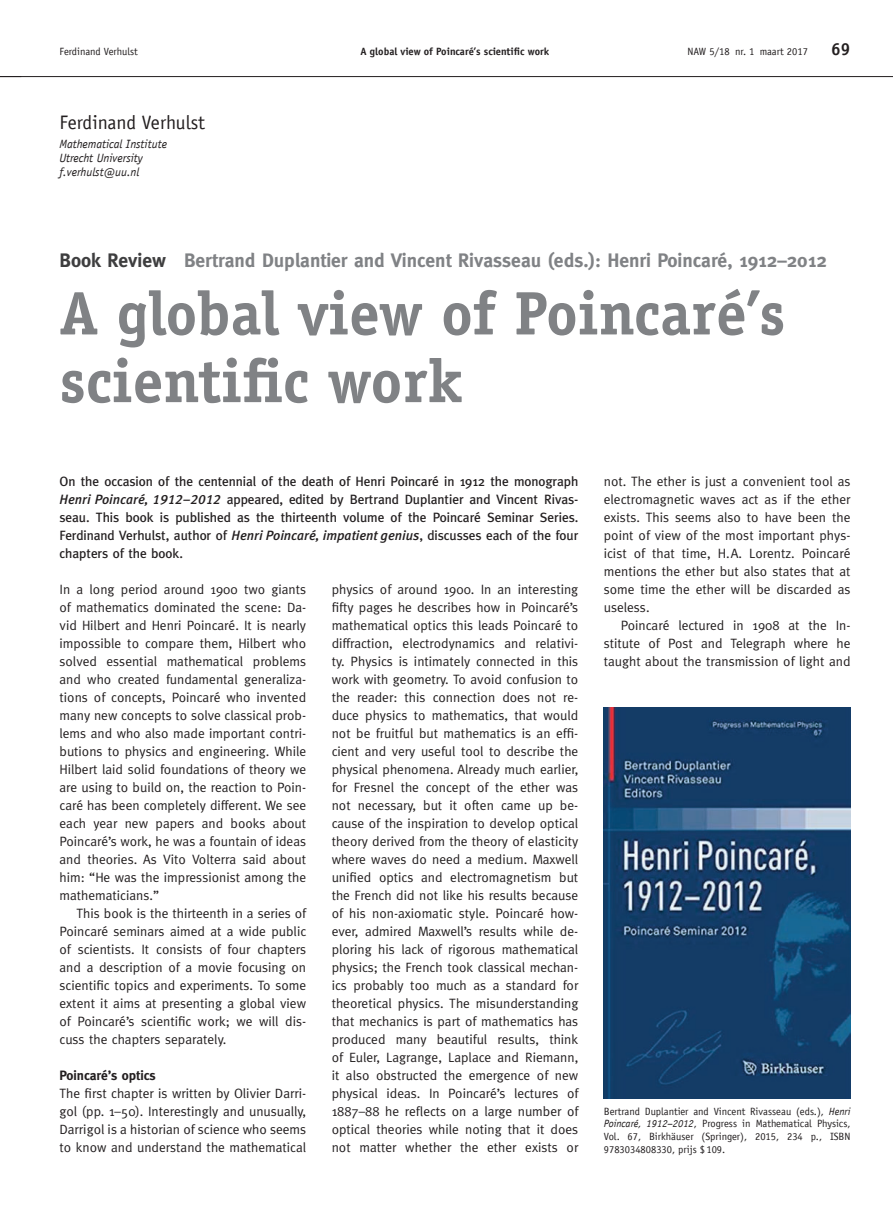
<style>
.page{position:relative;width:893px;height:1221px;background:#fff}
.page>*{position:absolute;margin:0;border:0;box-sizing:border-box;transform-origin:0 0}
.t1{font:700 61.5px/67.7px "Officina Serif LT";color:#808285}
.t2{font:700 19.5px "Meta";color:#808285}
.t3{font:19.5px "Officina Sans LT";color:#231f20}
.t4{font:700 17.25px "Officina Sans LT";color:#231f20}
.t5{font:13.5px/18px "Meta";color:#231f20;text-align:justify}
.t6{font:500 13.5px/18px "Meta";color:#231f20;text-align:justify}
.t7{font:700 13.5px "Meta";color:#231f20}
.t8{font:italic 12px/14.4px "Officina Sans LT";color:#231f20}
.t9{font:10.5px/12.6px "Officina Sans LT";color:#231f20;text-align:justify}
.t10{font:700 10.5px "Officina Sans LT";color:#231f20}
.s1{color:#3e3e3f}
.s2{font-family:"Meta Medium LF";font-weight:400;font-style:italic}
.s3{font-style:italic}
</style>
<div class="page">
<hr style="left:0;top:76px;width:893px;height:1px;background:#231f20">
<img style="left:604px;top:707px;width:246px;height:391px">
<p class="t9" style="left:60px;top:45px;width:80px">Ferdinand Verhulst</p>
<p class="t10" style="left:361px;top:45px;width:190px">A global view of Poincaré’s scientific work</p>
<p class="t9" style="left:687px;top:45px;width:122px">NAW 5/18 nr. 1 maart 2017</p>
<p class="t4" style="left:831px;top:38px;width:21px">69</p>
<h2 class="t3" style="left:60px;top:111px;width:147px">Ferdinand Verhulst</h2>
<p class="t8" style="left:60px;top:136px;width:109px">Mathematical Institute<br>Utrecht University f.verhulst@uu.nl</p>
<h2 class="t2" style="left:60px;top:249px;width:769px"><span class="s1">Book Review</span> Bertrand Duplantier and Vincent Rivasseau (eds.): Henri Poincaré, 1912–2012</h2>
<h1 class="t1" style="left:60px;top:279px;width:727px">A global view of Poincaré’s scientific work</h1>
<p class="t6" style="left:60px;top:472px;width:520px">On the occasion of the centennial of the death of Henri Poincaré in 1912 the monograph <span class="s2">Henri Poincaré, 1912–2012</span> appeared, edited by Bertrand Duplantier and Vincent Rivas&shy;seau. This book is published as the thirteenth volume of the Poincaré Seminar Series.<br>Ferdinand Verhulst, author of <span class="s2">Henri Poincaré, impatient genius</span>, discusses each of the four chapters of the book.</p>
<p class="t5" style="left:60px;top:580px;width:248px">In a long period around 1900 two giants of mathematics dominated the scene: Da&shy;vid Hilbert and Henri Poincaré. It is nearly impossible to compare them, Hilbert who solved essential mathematical problems and who created fundamental generaliza&shy;tions of concepts, Poincaré who invented many new concepts to solve classical prob&shy;lems and who also made important contri&shy;butions to physics and engineering. While Hilbert laid solid foundations of theory we are using to build on, the reaction to Poin&shy;caré has been completely different. We see each year new papers and books about Poincaré’s work, he was a fountain of ideas and theories. As Vito Volterra said about him: “He was the impressionist among the mathematicians.”</p>
<p class="t5" style="left:60px;top:904px;width:248px;text-indent:17px">This book is the thirteenth in a series of Poincaré seminars aimed at a wide public of scientists. It consists of four chapters and a description of a movie focusing on scientific topics and experiments. To some extent it aims at presenting a global view of Poincaré’s scientific work; we will dis&shy;cuss the chapters separately.</p>
<p class="t7" style="left:60px;top:1067px;width:98px">Poincaré’s optics</p>
<p class="t5" style="left:60px;top:1084px;width:248px">The first chapter is written by Olivier Darri&shy;gol (pp. 1–50). Interestingly and unusually, Darrigol is a historian of science who seems to know and understand the mathematical</p>
<p class="t5" style="left:332px;top:580px;width:248px">physics of around 1900. In an interesting fifty pages he describes how in Poincaré’s mathematical optics this leads Poincaré to diffraction, electrodynamics and relativi&shy;ty. Physics is intimately connected in this work with geometry. To avoid confusion to the reader: this connection does not re&shy;duce physics to mathematics, that would not be fruitful but mathematics is an effi&shy;cient and very useful tool to describe the physical phenomena. Already much earlier, for Fresnel the concept of the ether was not necessary, but it often came up be&shy;cause of the inspiration to develop optical theory derived from the theory of elasticity where waves do need a medium. Maxwell unified optics and electromagnetism but the French did not like his results because of his non-axiomatic style. Poincaré how&shy;ever, admired Maxwell’s results while de&shy;ploring his lack of rigorous mathematical physics; the French took classical mechan&shy;ics probably too much as a standard for theoretical physics. The misunderstanding that mechanics is part of mathematics has produced many beautiful results, think of Euler, Lagrange, Laplace and Riemann, it also obstructed the emergence of new physical ideas. In Poincaré’s lectures of 1887–88 he reflects on a large number of optical theories while noting that it does not matter whether the ether exists or</p>
<p class="t5" style="left:604px;top:472px;width:248px">not. The ether is just a convenient tool as electromagnetic waves act as if the ether exists. This seems also to have been the point of view of the most important phys&shy;icist of that time, H.A. Lorentz. Poincaré mentions the ether but also states that at some time the ether will be discarded as useless.</p>
<p class="t5" style="left:604px;top:616px;width:248px;text-indent:17px">Poincaré lectured in 1908 at the In&shy;stitute of Post and Telegraph where he taught about the transmission of light and</p>
<p class="t9" style="left:604px;top:1104px;width:248px">Bertrand Duplantier and Vincent Rivasseau (eds.), <span class="s3">Henri Poincaré, 1912–2012</span>, Progress in Mathematical Physics, Vol. 67, Birkhäuser (Springer), 2015, 234 p., ISBN 9783034808330, prijs $ 109.</p>
</div>
